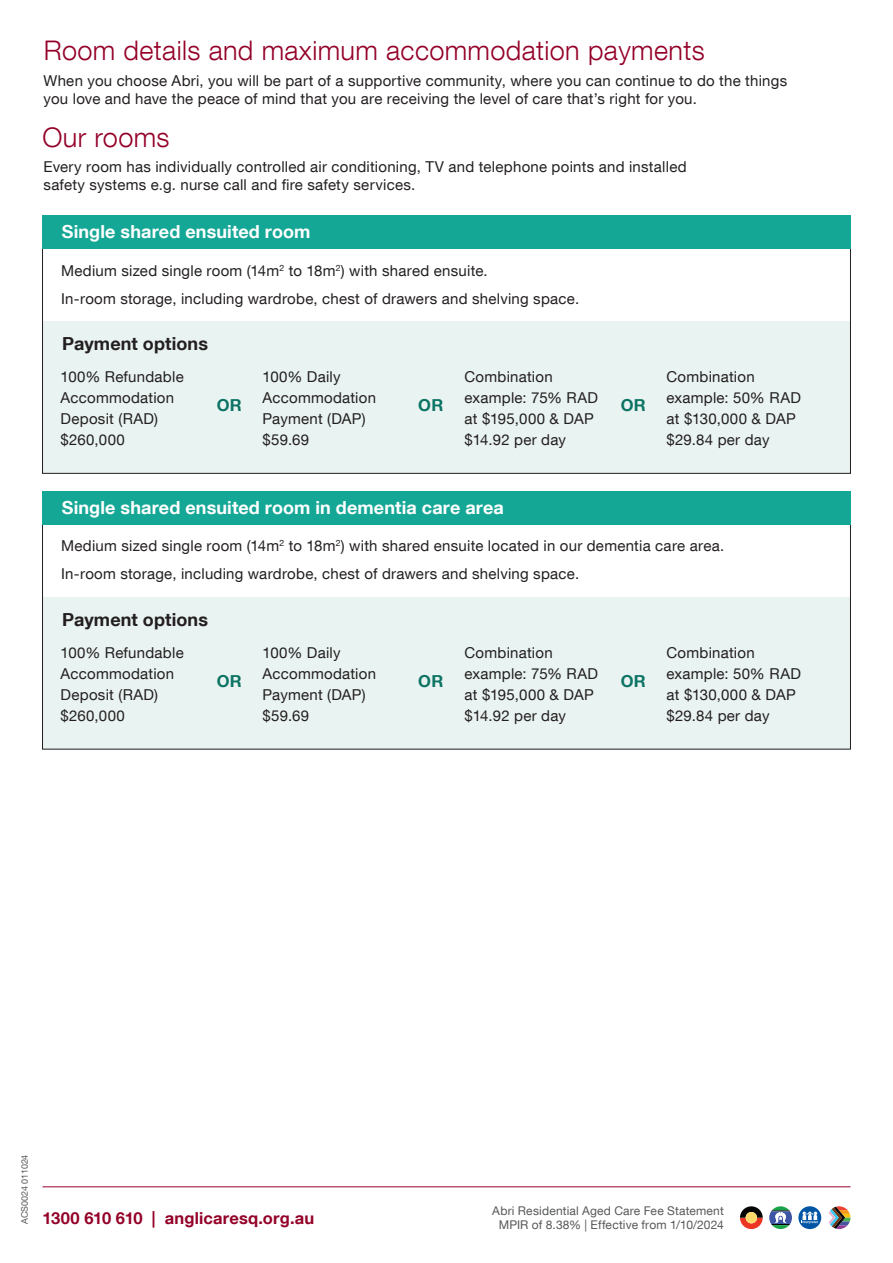
<style>
.page{position:relative;width:893px;height:1263px;background:#fff}
.page>*{position:absolute;margin:0;border:0;box-sizing:border-box;transform-origin:0 0}
.FEE_Heading_18pt{font:300 27px "Helvetica Neue LT Com";letter-spacing:.015em;color:#940128}
.t1{font:700 18px "Helvetica Neue LT Com";letter-spacing:.01em;color:#fff}
.t2{font:700 18px "Helvetica Neue LT Com";letter-spacing:.005em;color:#231f20}
.t3{font:700 16.5px "Helvetica Neue LT Com";letter-spacing:.01em;color:#940128}
.t4{font:700 16.5px "Helvetica Neue LT Com";letter-spacing:.015em;color:#0b7364}
.t5{font:15px/21px "Helvetica Neue LT Com";letter-spacing:.015em;color:#231f20}
.t6{font:12px "Helvetica Neue LT Com";letter-spacing:.015em;color:#57585a}
.t7{font:9px "Helvetica Neue LT Com";letter-spacing:-.01em;color:#57585a}
</style>
<div class="page">
<div style="left:43px;top:321px;width:807px;height:153px;background:#e9f3f1"></div>
<div style="left:43px;top:597px;width:807px;height:152px;background:#e9f3f1"></div>
<div style="left:42px;top:491px;width:809px;height:33px;background:#15a796"></div>
<hr style="left:43px;top:1186px;width:807px;height:1px;background:#94002a">
<svg style="left:798px;top:1206px;width:23px;height:23px"></svg>
<svg style="left:801px;top:1211px;width:17px;height:13px"></svg>
<svg style="left:828px;top:1206px;width:22px;height:23px"></svg>
<svg style="left:769px;top:1206px;width:23px;height:23px"></svg>
<svg style="left:740px;top:1206px;width:23px;height:23px"></svg>
<div style="left:42px;top:215px;width:809px;height:34px;background:#15a796"></div>
<p class="FEE_Heading_18pt" style="left:44px;top:34px;width:662px">Room details and maximum accommodation payments</p>
<p class="t5" style="left:44px;top:71px;width:745px;line-height:18px">When you choose Abri, you will be part of a supportive community, where you can continue to do the things you love and have the peace of mind that you are receiving the level of care that’s right for you.</p>
<p class="FEE_Heading_18pt" style="left:43px;top:120px;width:129px">Our rooms</p>
<p class="t5" style="left:44px;top:157px;width:645px;line-height:18px">Every room has individually controlled air conditioning, TV and telephone points and installed safety systems e.g. nurse call and fire safety services.</p>
<p class="t1" style="left:62px;top:220px;width:250px">Single shared ensuited room</p>
<p class="t5" style="left:61px;top:259px;width:428px">Medium sized single room (14m<sup>2</sup> to 18m<sup>2</sup>) with shared ensuite.</p>
<p class="t5" style="left:61px;top:287px;width:519px">In-room storage, including wardrobe, chest of drawers and shelving space.</p>
<p class="t2" style="left:62px;top:333px;width:147px">Payment options</p>
<p class="t5" style="left:61px;top:366px;width:125px">100% Refundable<br>Accommodation<br>Deposit (RAD) $260,000</p>
<p class="t4" style="left:217px;top:395px;width:26px">OR</p>
<p class="t5" style="left:263px;top:366px;width:115px">100% Daily<br>Accommodation<br>Payment (DAP) $59.69</p>
<p class="t4" style="left:418px;top:395px;width:26px">OR</p>
<p class="t5" style="left:465px;top:366px;width:135px">Combination example: 75% RAD at $195,000 &amp; DAP $14.92 per day</p>
<p class="t4" style="left:621px;top:395px;width:26px">OR</p>
<p class="t5" style="left:666px;top:366px;width:136px">Combination example: 50% RAD at $130,000 &amp; DAP $29.84 per day</p>
<p class="t1" style="left:62px;top:496px;width:444px">Single shared ensuited room in dementia care area</p>
<p class="t5" style="left:61px;top:535px;width:665px">Medium sized single room (14m<sup>2</sup> to 18m<sup>2</sup>) with shared ensuite located in our dementia care area.</p>
<p class="t5" style="left:61px;top:563px;width:519px">In-room storage, including wardrobe, chest of drawers and shelving space.</p>
<p class="t2" style="left:62px;top:608px;width:147px">Payment options</p>
<p class="t5" style="left:61px;top:641px;width:125px">100% Refundable<br>Accommodation<br>Deposit (RAD) $260,000</p>
<p class="t4" style="left:217px;top:670px;width:26px">OR</p>
<p class="t5" style="left:263px;top:641px;width:115px">100% Daily<br>Accommodation<br>Payment (DAP) $59.69</p>
<p class="t4" style="left:418px;top:670px;width:26px">OR</p>
<p class="t5" style="left:465px;top:641px;width:135px">Combination example: 75% RAD at $195,000 &amp; DAP $14.92 per day</p>
<p class="t4" style="left:621px;top:670px;width:26px">OR</p>
<p class="t5" style="left:666px;top:641px;width:136px">Combination example: 50% RAD at $130,000 &amp; DAP $29.84 per day</p>
<p class="t7" style="left:19px;top:1224px;width:71px;rotate:-90deg">ACS0024 011024</p>
<p class="t3" style="left:43px;top:1208px;width:273px">1300 610 610 | anglicaresq.org.au</p>
<p class="t6" style="left:492px;top:1203px;width:233px">Abri Residential Aged Care Fee Statement</p>
<p class="t6" style="left:499px;top:1217px;width:227px">MPIR of 8.38% | Effective from 1/10/2024</p>
</div>
